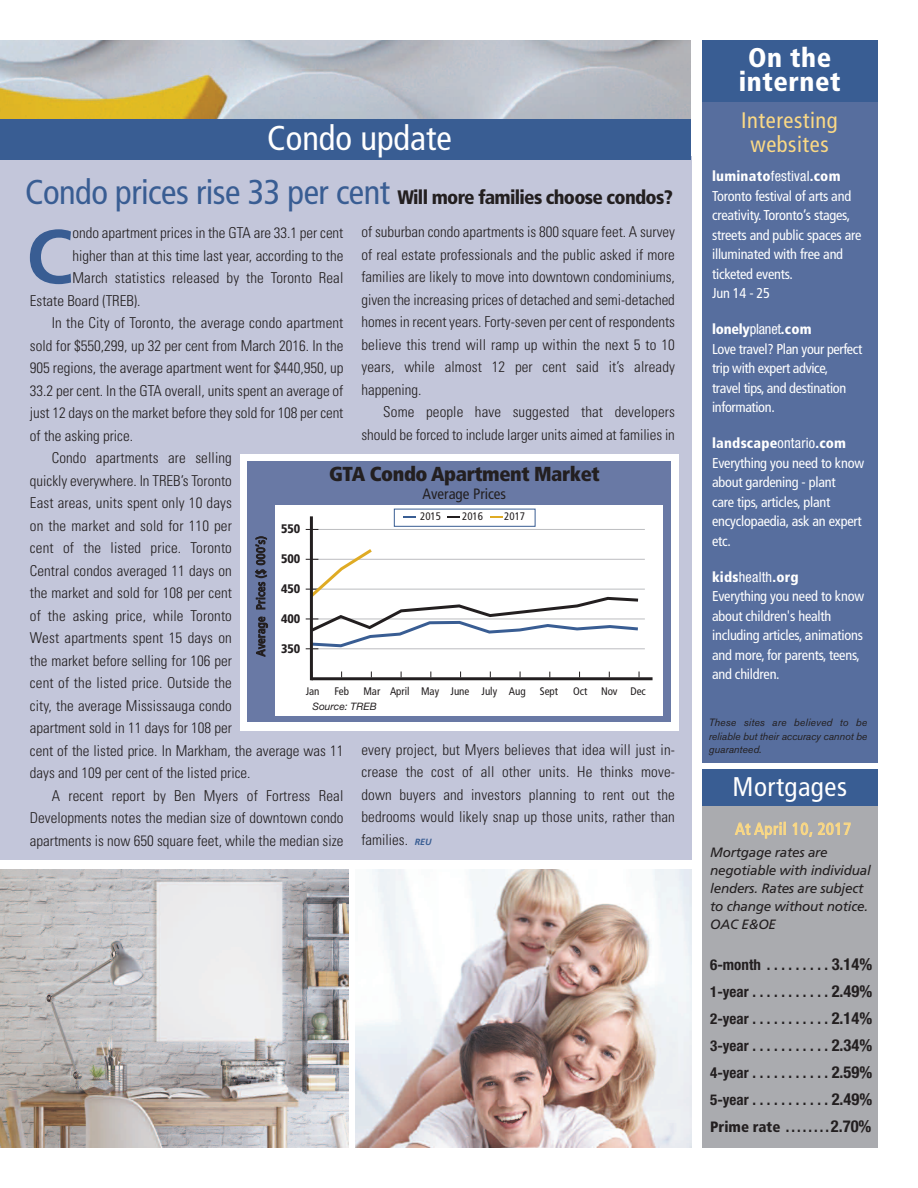
<style>
.page{position:relative;width:918px;height:1188px;background:#fff}
.page>*{position:absolute;margin:0;border:0;box-sizing:border-box;transform-origin:0 0}
.t1{font:700 76.05px "Frutiger";color:#395d93}
.t2{font:condensed 34.5px "Frutiger";color:#fff}
.t3{font:900 condensed 27px/24px "Frutiger";letter-spacing:.02em;color:#fff;text-align:center}
.t4{font:condensed 27px "Frutiger";letter-spacing:.02em;color:#fff}
.t5{font:condensed 22.5px/24px "Frutiger";letter-spacing:.025em;color:#fbd985;text-align:center}
.t6{font:900 condensed 20.25px "Frutiger";letter-spacing:-.02em;color:#231f20}
.t7{font:900 condensed 19.5px "Frutiger";letter-spacing:-.035em;color:#231f20}
.t8{font:condensed 16.5px "Frutiger";letter-spacing:.04em;color:#fbd985}
.t9{font:300 condensed 15px/22.5px "Univers";color:#231f20;text-align:justify}
.t10{font:700 condensed 15px/27px "Helvetica Neue";color:#231f20;text-align:justify}
.t11{font:900 condensed 15px "Frutiger";color:#231f20}
.t12{font:condensed 15px "Frutiger";color:#231f20}
.t13{font:condensed 14.25px/19.5px "Frutiger";letter-spacing:-.015em;color:#fff}
.t14{font:italic 13.5px/18px "Frutiger";letter-spacing:-.02em;color:#231f20}
.t15{font:900 condensed 12.45px "Frutiger";letter-spacing:-.01em;color:#231f20}
.t16{font:condensed 12px "Frutiger";letter-spacing:.025em;color:#231f20}
.t17{font:condensed 10.95px "Frutiger";color:#231f20}
.t18{font:italic 10.5px/13.5px "Akzidenz Grotesk BE";letter-spacing:-.01em;color:#231f20;text-align:justify}
.t19{font:italic 10.2px "Helvetica Neue";color:#231f20}
.s1{font-weight:400;font-size:34.5px;color:#395d93}
.s2{font-family:"Frutiger";font-weight:700;font-style:italic;font-stretch:normal;font-size:9px;color:#395d93}
.s3{font-weight:900}
.s4{font-family:"Helvetica Neue"}
.s5{font-size:16.5px}
.s6{font-family:"Helvetica Neue";font-weight:700}
.s7{font-family:"Helvetica Neue";font-weight:700;font-size:16.5px}
</style>
<div class="page">
<div style="left:0;top:156px;width:691px;height:704px;background:#c3c6da"></div>
<img style="left:0;top:870px;width:348px;height:277px">
<img style="left:0;top:40px;width:691px;height:79px">
<div style="left:702px;top:771px;width:175px;height:377px;background:#aaabaf"></div>
<div style="left:702px;top:40px;width:175px;height:723px;background:#576e9e"></div>
<div style="left:702px;top:40px;width:175px;height:62px;background:#395d93"></div>
<div style="left:0;top:119px;width:691px;height:41px;background:#395d93"></div>
<img style="left:355px;top:870px;width:336px;height:277px">
<div style="left:702px;top:770px;width:175px;height:36px;background:#395d93"></div>
<div style="left:240px;top:454px;width:439px;height:277px;background:#fff"></div>
<div style="left:247px;top:461px;width:423px;height:261px;background:#6979a5"></div>
<div style="left:275px;top:505px;width:388px;height:210px;background:#fff"></div>
<svg style="left:404px;top:516px;width:12px;height:2px"></svg>
<hr style="left:311px;top:677px;width:342px;height:3px;background:#231f20">
<svg style="left:447px;top:516px;width:13px;height:2px"></svg>
<svg style="left:491px;top:516px;width:12px;height:2px"></svg>
<hr style="left:311px;top:529px;width:334px;height:1px;background:#bcbdc0">
<hr style="left:311px;top:559px;width:334px;height:1px;background:#bcbdc0">
<hr style="left:311px;top:589px;width:334px;height:1px;background:#bcbdc0">
<hr style="left:311px;top:619px;width:334px;height:1px;background:#bcbdc0">
<hr style="left:311px;top:648px;width:334px;height:1px;background:#bcbdc0">
<svg style="left:306px;top:546px;width:335px;height:103px"></svg>
<hr style="left:310px;top:516px;width:3px;height:164px;background:#231f20">
<h2 class="t2" style="left:267px;top:124px;width:186px">Condo update</h2>
<h3 class="t7" style="left:25px;top:189px;width:649px"><span class="s1">Condo prices rise 33 per cent</span> Will more families choose condos?</h3>
<p class="t9" style="left:361px;top:222px;width:315px">of suburban condo apartments is 800 square feet. A survey of real estate professionals and the public asked if more families are likely to move into downtown condominiums, given the increasing prices of detached and semi-detached homes in recent years. Forty-seven per cent of respondents believe this trend will ramp up within the next 5 to 10 years, while almost 12 per cent said it’s already happening.</p>
<p class="t9" style="left:361px;top:402px;width:315px;text-align:right">Some people have suggested that developers should be forced to include larger units aimed at families in</p>
<h1 class="t1" style="left:26px;top:226px;width:48px">C</h1>
<p class="t9" style="left:72px;top:223px;width:272px">ondo apartment prices in the GTA are 33.1 per cent</p>
<p class="t9" style="left:72px;top:246px;width:272px">higher than at this time last year, according to the</p>
<p class="t9" style="left:72px;top:268px;width:272px">March statistics released by the Toronto Real</p>
<p class="t9" style="left:30px;top:291px;width:112px">Estate Board (TREB).</p>
<p class="t9" style="left:52px;top:313px;width:293px">In the City of Toronto, the average condo apartment</p>
<p class="t9" style="left:30px;top:336px;width:315px">sold for $550,299, up 32 per cent from March 2016. In the</p>
<p class="t9" style="left:30px;top:358px;width:315px">905 regions, the average apartment went for $440,950, up</p>
<p class="t9" style="left:30px;top:381px;width:315px">33.2 per cent. In the GTA overall, units spent an average of</p>
<p class="t9" style="left:30px;top:403px;width:315px">just 12 days on the market before they sold for 108 per cent</p>
<p class="t9" style="left:30px;top:426px;width:105px">of the asking price.</p>
<p class="t9" style="left:52px;top:448px;width:182px">Condo apartments are selling</p>
<p class="t9" style="left:30px;top:471px;width:204px">quickly everywhere. In TREB’s Toronto</p>
<p class="t9" style="left:30px;top:493px;width:204px">East areas, units spent only 10 days</p>
<p class="t9" style="left:30px;top:516px;width:204px">on the market and sold for 110 per</p>
<p class="t9" style="left:30px;top:538px;width:204px">cent of the listed price. Toronto</p>
<p class="t9" style="left:30px;top:561px;width:204px">Central condos averaged 11 days on</p>
<p class="t9" style="left:30px;top:583px;width:204px">the market and sold for 108 per cent</p>
<p class="t9" style="left:30px;top:606px;width:204px">of the asking price, while Toronto</p>
<p class="t9" style="left:30px;top:628px;width:204px">West apartments spent 15 days on</p>
<p class="t9" style="left:30px;top:651px;width:204px">the market before selling for 106 per</p>
<p class="t9" style="left:30px;top:673px;width:204px">cent of the listed price. Outside the</p>
<p class="t9" style="left:30px;top:696px;width:204px">city, the average Mississauga condo</p>
<p class="t9" style="left:30px;top:718px;width:204px">apartment sold in 11 days for 108 per</p>
<p class="t9" style="left:30px;top:741px;width:315px">cent of the listed price. In Markham, the average was 11</p>
<p class="t9" style="left:30px;top:763px;width:222px">days and 109 per cent of the listed price.</p>
<p class="t9" style="left:52px;top:786px;width:293px">A recent report by Ben Myers of Fortress Real</p>
<p class="t9" style="left:30px;top:808px;width:315px">Developments notes the median size of downtown condo</p>
<p class="t9" style="left:30px;top:831px;width:315px">apartments is now 650 square feet, while the median size</p>
<h3 class="t6" style="left:329px;top:466px;width:272px">GTA Condo Apartment Market</h3>
<p class="t12" style="left:423px;top:488px;width:85px">Average Prices</p>
<p class="t17" style="left:420px;top:512px;width:22px">2015</p>
<p class="t17" style="left:462px;top:512px;width:22px">2016</p>
<p class="t17" style="left:504px;top:512px;width:22px">2017</p>
<p class="t15" style="left:281px;top:524px;width:21px">550</p>
<p class="t15" style="left:281px;top:554px;width:21px">500</p>
<p class="t15" style="left:281px;top:584px;width:21px">450</p>
<p class="t15" style="left:281px;top:614px;width:21px">400</p>
<p class="t15" style="left:281px;top:644px;width:21px">350</p>
<p class="t16" style="left:256px;top:656px;width:122px;rotate:-90deg">Average Prices ($ 000’s)</p>
<p class="t17" style="left:306px;top:687px;width:15px">Jan</p>
<p class="t17" style="left:335px;top:687px;width:16px">Feb</p>
<p class="t17" style="left:363px;top:687px;width:164px">Mar April May June July Aug</p>
<p class="t17" style="left:540px;top:687px;width:20px">Sept</p>
<p class="t17" style="left:573px;top:687px;width:74px">Oct Nov Dec</p>
<p class="t19" style="left:312px;top:700px;width:66px">Source: TREB</p>
<p class="t9" style="left:361px;top:739px;width:315px">every project, but Myers believes that idea will just in&shy;crease the cost of all other units. He thinks move&shy;down buyers and investors planning to rent out the bedrooms would likely snap up those units, rather than families. <span class="s2">REU</span></p>
<h3 class="t3" style="left:739px;top:48px;width:103px">On the internet</h3>
<h3 class="t5" style="left:741px;top:110px;width:98px">Interesting websites</h3>
<p class="t13" style="left:712px;top:168px;width:151px"><span class="s3">luminato</span><span class="s4">festival</span><span class="s3">.com<br></span>Toronto festival of arts and creativity. Toronto’s stages, streets and public spaces are illuminated with free and ticketed events.<br>Jun 14 - 25</p>
<p class="t13" style="left:712px;top:321px;width:152px"><span class="s3">lonely</span><span class="s4">planet</span><span class="s3">.com<br></span>Love travel? Plan your perfect trip with expert advice,<br>travel tips, and destination information.</p>
<p class="t13" style="left:712px;top:435px;width:153px"><span class="s3">landscape</span><span class="s4">ontario</span><span class="s3">.com<br></span>Everything you need to know about gardening - plant<br>care tips, articles, plant encyclopaedia, ask an expert etc.</p>
<p class="t13" style="left:712px;top:568px;width:153px"><span class="s3">kids</span><span class="s4">health</span><span class="s3">.org<br></span>Everything you need to know about children's health including articles, animations and more, for parents, teens, and children.</p>
<p class="t18" style="left:709px;top:717px;width:160px">These sites are believed to be reliable but their accuracy cannot be guaranteed.</p>
<h3 class="t4" style="left:733px;top:776px;width:116px">Mortgages</h3>
<p class="t8" style="left:735px;top:822px;width:117px">At April 10, 2017</p>
<p class="t14" style="left:710px;top:844px;width:162px">Mortgage rates are negotiable with individual lenders. Rates are subject to change without notice.<br>OAC E&amp;OE</p>
<p class="t10" style="left:710px;top:952px;width:164px">6-month . . . . . . . . . <span class="s5">3.14% </span>1-year...........<span class="s5">2.49% </span>2-year...........<span class="s5">2.14% </span>3-year...........<span class="s5">2.34% </span>4-year...........<span class="s5">2.59% </span>5-year...........<span class="s5">2.49%</span></p>
<p class="t11" style="left:710px;top:1120px;width:163px">Prime rate <span class="s6">. . . . . . . .</span> <span class="s7">2.70%</span></p>
</div>
